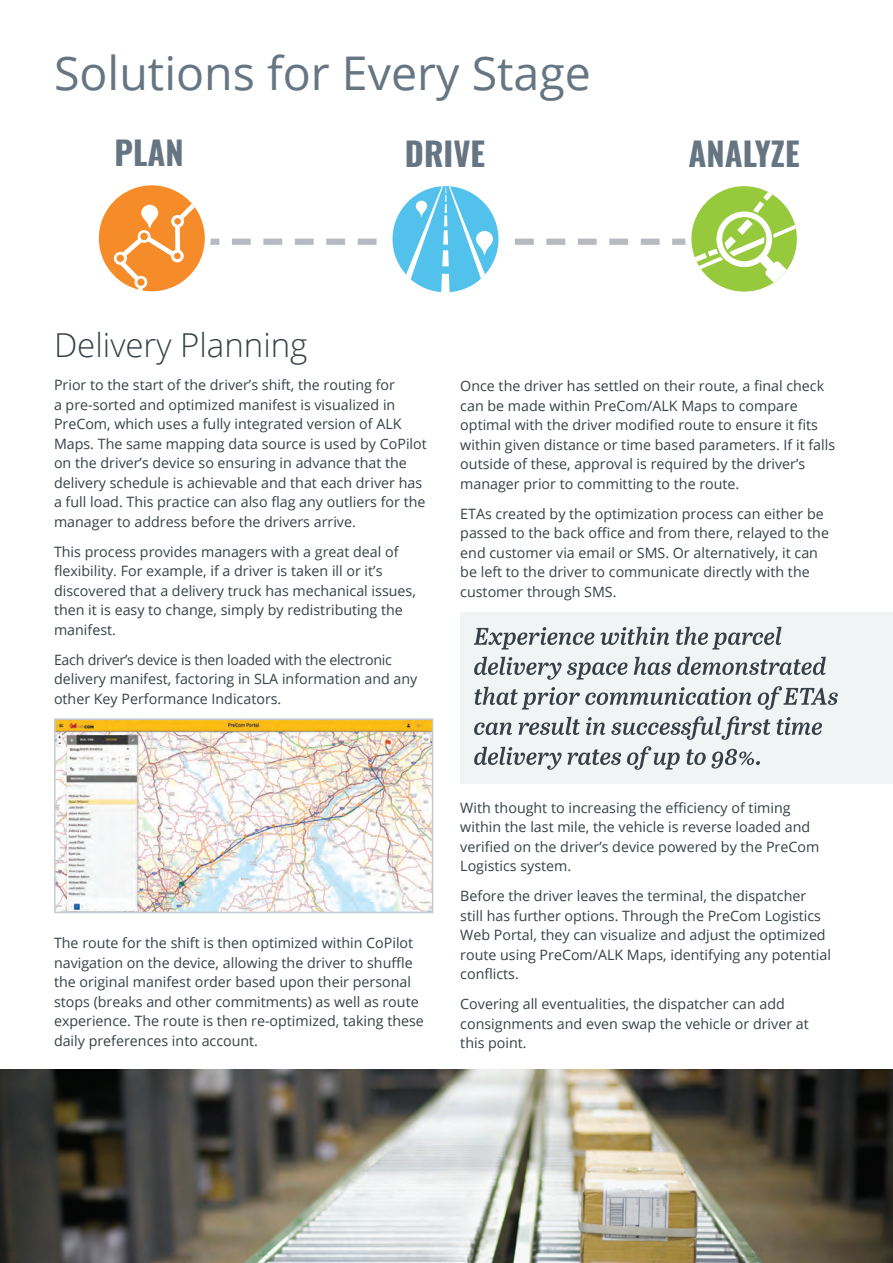
<style>
.page{position:relative;width:893px;height:1263px;background:#fff}
.page>*{position:absolute;margin:0;border:0;box-sizing:border-box;transform-origin:0 0}
.Header_Text_2{font:46.5px "Open Sans";color:#667582}
.t1{font:300 33px "Open Sans";color:#384047}
.t2{font:700 32.55px "Oswald";color:#667582}
.t3{font:14.25px/19.5px "Open Sans";color:#384047}
</style>
<div class="page">
<svg style="left:95px;top:181px;width:114px;height:114px"></svg>
<div style="left:93px;top:179px;width:118px;height:118px;border:4px solid #fff;border-radius:50%"></div>
<div style="left:99px;top:185px;width:106px;height:106px;background:#f68c29;border-radius:50%"></div>
<svg style="left:114px;top:252px;width:13px;height:13px"></svg>
<div style="left:117px;top:255px;width:7px;height:7px;background:#f68c29;border-radius:50%"></div>
<svg style="left:119px;top:182px;width:678px;height:113px"></svg>
<img style="left:0;top:1069px;width:893px;height:194px">
<div style="left:460px;top:612px;width:433px;height:172px;background:#f1f4f5"></div>
<img style="left:57px;top:721px;width:373px;height:189px">
<div style="left:54px;top:718px;width:379px;height:195px;border:2px solid #c6ccd4"></div>
<svg style="left:474px;top:746px;width:286px;height:24px"></svg>
<svg style="left:474px;top:716px;width:348px;height:24px"></svg>
<svg style="left:475px;top:686px;width:363px;height:24px"></svg>
<svg style="left:474px;top:657px;width:352px;height:23px"></svg>
<svg style="left:474px;top:627px;width:307px;height:22px"></svg>
<p class="Header_Text_2" style="left:54px;top:41px;width:539px">Solutions for Every Stage</p>
<p class="t2" style="left:114px;top:135px;width:71px">PLAN</p>
<p class="t2" style="left:405px;top:136px;width:82px">DRIVE</p>
<p class="t2" style="left:689px;top:136px;width:112px">ANALYZE</p>
<p class="t1" style="left:54px;top:322px;width:255px">Delivery Planning</p>
<p class="t3" style="left:54px;top:375px;width:374px">Prior to the start of the driver’s shift, the routing for<br>a pre-sorted and optimized manifest is visualized in PreCom, which uses a fully integrated version of ALK Maps. The same mapping data source is used by CoPilot on the driver’s device so ensuring in advance that the delivery schedule is achievable and that each driver has a full load. This practice can also flag any outliers for the manager to address before the drivers arrive.</p>
<p class="t3" style="left:54px;top:541px;width:363px">This process provides managers with a great deal of flexibility. For example, if a driver is taken ill or it’s discovered that a delivery truck has mechanical issues, then it is easy to change, simply by redistributing the manifest.</p>
<p class="t3" style="left:54px;top:649px;width:365px">Each driver’s device is then loaded with the electronic delivery manifest, factoring in SLA information and any other Key Performance Indicators.</p>
<p class="t3" style="left:460px;top:376px;width:376px">Once the driver has settled on their route, a final check can be made within PreCom/ALK Maps to compare optimal with the driver modified route to ensure it fits within given distance or time based parameters. If it falls outside of these, approval is required by the driver’s manager prior to committing to the route.</p>
<p class="t3" style="left:460px;top:503px;width:370px">ETAs created by the optimization process can either be passed to the back office and from there, relayed to the end customer via email or SMS. Or alternatively, it can be left to the driver to communicate directly with the customer through SMS.</p>
<p class="t3" style="left:54px;top:933px;width:371px">The route for the shift is then optimized within CoPilot navigation on the device, allowing the driver to shuffle the original manifest order based upon their personal stops (breaks and other commitments) as well as route experience. The route is then re-optimized, taking these daily preferences into account.</p>
<p class="t3" style="left:460px;top:797px;width:360px">With thought to increasing the efficiency of timing within the last mile, the vehicle is reverse loaded and verified on the driver’s device powered by the PreCom Logistics system.</p>
<p class="t3" style="left:460px;top:886px;width:372px">Before the driver leaves the terminal, the dispatcher still has further options. Through the PreCom Logistics Web Portal, they can visualize and adjust the optimized route using PreCom/ALK Maps, identifying any potential conflicts.</p>
<p class="t3" style="left:460px;top:994px;width:350px">Covering all eventualities, the dispatcher can add consignments and even swap the vehicle or driver at this point.</p>
</div>
